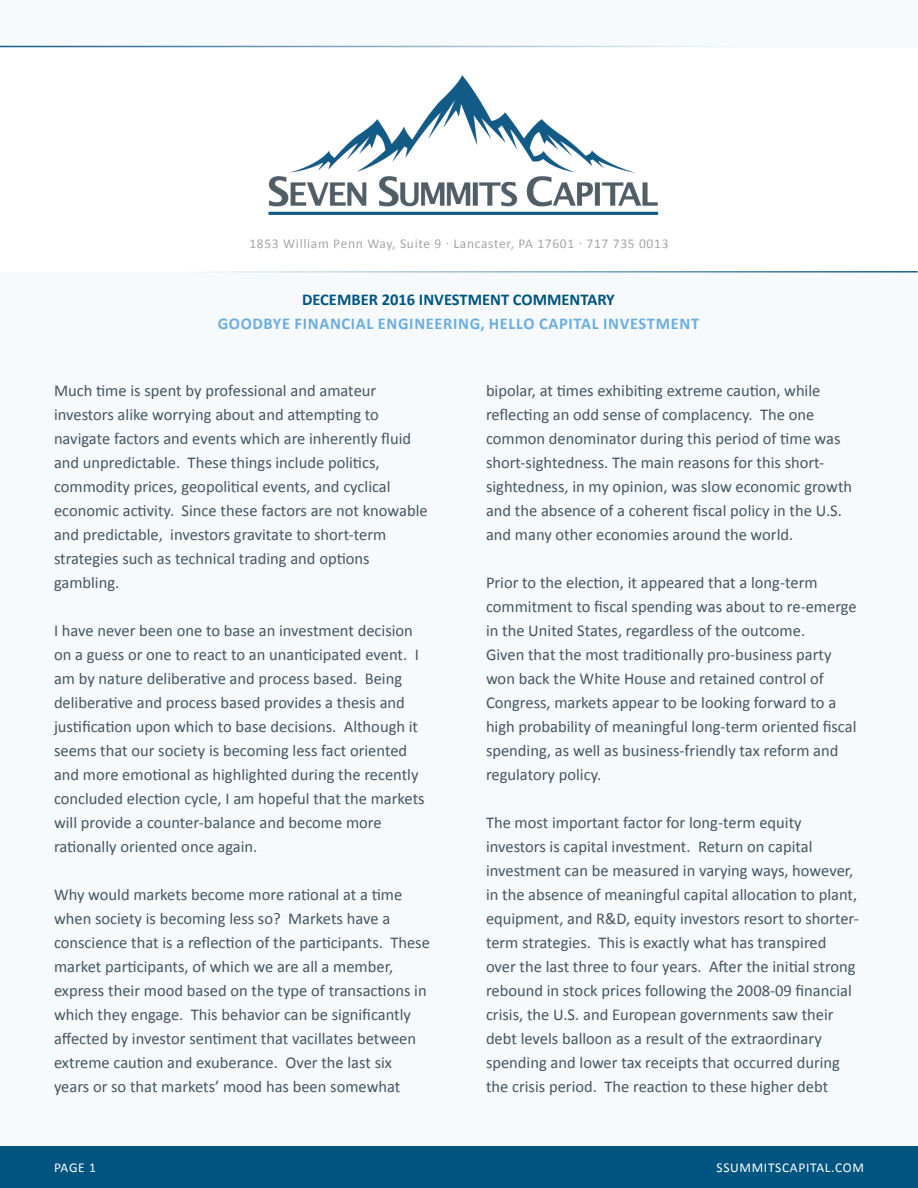
<style>
.page{position:relative;width:918px;height:1188px;background:#f6fafd}
.page>*{position:absolute;margin:0;border:0;box-sizing:border-box;transform-origin:0 0}
.t1{font:16.5px/24px "Calibri";color:#45555f}
.t2{font:700 16.5px "Calibri";letter-spacing:.04em;color:#6caddf}
.t3{font:700 16.5px "Calibri";color:#005480}
.t4{font:13.5px "Calibri";letter-spacing:.05em;color:#a6a6aa}
.t5{font:13.5px "Calibri";letter-spacing:.05em;color:#fff}
</style>
<div class="page">
<div style="left:0;top:48px;width:918px;height:223px;background:#fff"></div>
<div style="left:0;top:1146px;width:918px;height:42px;background:#005480"></div>
<img style="left:268px;top:75px;width:391px;height:140px">
<hr style="left:0;top:46px;width:918px;height:1px;background:#135b87">
<hr style="left:0;top:271px;width:917px;height:2px;background:#135b87">
<p class="t4" style="left:249px;top:235px;width:421px">1853 William Penn Way, Suite 9 · Lancaster, PA 17601 · 717 735 0013</p>
<p class="t3" style="left:302px;top:289px;width:314px">DECEMBER 2016 INVESTMENT COMMENTARY</p>
<p class="t2" style="left:218px;top:313px;width:483px">GOODBYE FINANCIAL ENGINEERING, HELLO CAPITAL INVESTMENT</p>
<p class="t1" style="left:54px;top:379px;width:375px">Much time is spent by professional and amateur investors alike worrying about and attempting to navigate factors and events which are inherently fluid and unpredictable. These things include politics, commodity prices, geopolitical events, and cyclical economic activity. Since these factors are not knowable and predictable, investors gravitate to short-term strategies such as technical trading and options gambling.</p>
<p class="t1" style="left:54px;top:619px;width:372px">I have never been one to base an investment decision on a guess or one to react to an unanticipated event. I am by nature deliberative and process based. Being deliberative and process based provides a thesis and justification upon which to base decisions. Although it seems that our society is becoming less fact oriented and more emotional as highlighted during the recently concluded election cycle, I am hopeful that the markets will provide a counter-balance and become more rationally oriented once again.</p>
<p class="t1" style="left:54px;top:883px;width:377px">Why would markets become more rational at a time when society is becoming less so? Markets have a conscience that is a reflection of the participants. These market participants, of which we are all a member, express their mood based on the type of transactions in which they engage. This behavior can be significantly affected by investor sentiment that vacillates between extreme caution and exuberance. Over the last six years or so that markets’ mood has been somewhat</p>
<p class="t5" style="left:54px;top:1159px;width:44px">PAGE 1</p>
<p class="t1" style="left:486px;top:379px;width:368px">bipolar, at times exhibiting extreme caution, while reflecting an odd sense of complacency. The one common denominator during this period of time was short-sightedness. The main reasons for this short&shy;sightedness, in my opinion, was slow economic growth and the absence of a coherent fiscal policy in the U.S. and many other economies around the world.</p>
<p class="t1" style="left:486px;top:571px;width:372px">Prior to the election, it appeared that a long-term commitment to fiscal spending was about to re-emerge in the United States, regardless of the outcome.<br>Given that the most traditionally pro-business party won back the White House and retained control of Congress, markets appear to be looking forward to a high probability of meaningful long-term oriented fiscal spending, as well as business-friendly tax reform and regulatory policy.</p>
<p class="t1" style="left:486px;top:811px;width:374px">The most important factor for long-term equity investors is capital investment. Return on capital investment can be measured in varying ways, however, in the absence of meaningful capital allocation to plant, equipment, and R&amp;D, equity investors resort to shorter&shy;term strategies. This is exactly what has transpired over the last three to four years. After the initial strong rebound in stock prices following the 2008-09 financial crisis, the U.S. and European governments saw their debt levels balloon as a result of the extraordinary spending and lower tax receipts that occurred during the crisis period. The reaction to these higher debt</p>
<p class="t5" style="left:716px;top:1159px;width:149px">SSUMMITSCAPITAL.COM</p>
</div>
